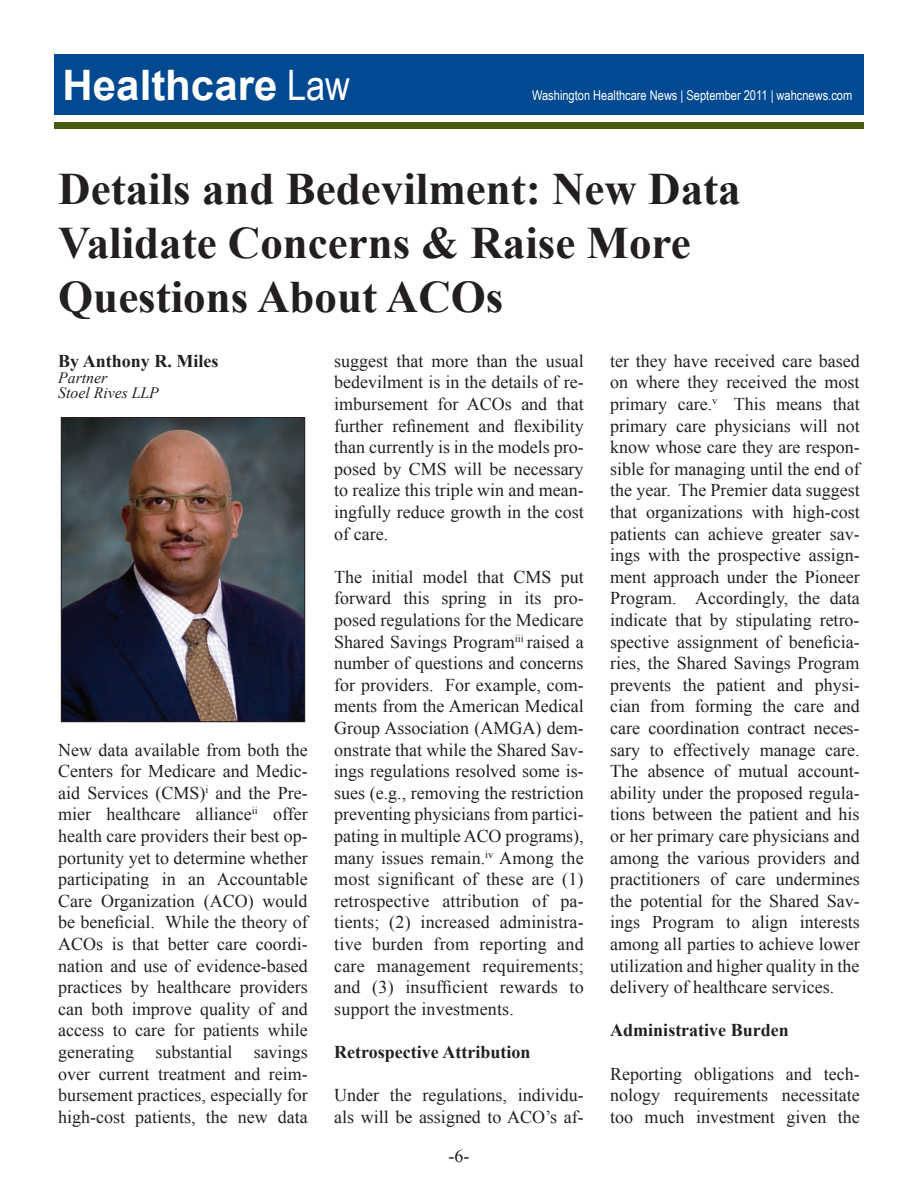
<style>
.page{position:relative;width:918px;height:1188px;background:#fff}
.page>*{position:absolute;margin:0;border:0;box-sizing:border-box;transform-origin:0 0}
.t1{font:700 45px/54px "Times New Roman";color:#231f20}
.t2{font:700 42px "Arial";color:#fff}
.t3{font:18px/21.6px "Times New Roman";color:#231f20;text-align:justify}
.t4{font:700 18px "Times New Roman";color:#231f20}
.t5{font:italic 15.75px/15.8px "Times New Roman";color:#231f20}
.t6{font:13.5px "Arial Narrow";color:#fff}
.s1{font-family:"Arial Narrow";font-weight:400}
</style>
<div class="page">
<div style="left:54px;top:54px;width:810px;height:61px;background:#014990"></div>
<div style="left:54px;top:122px;width:810px;height:7px;background:#485b12"></div>
<img style="left:63px;top:419px;width:240px;height:301px">
<div style="left:61px;top:417px;width:244px;height:305px;border:1px solid #231f20"></div>
<h2 class="t2" style="left:63px;top:57px;width:289px">Healthcare <span class="s1">Law</span></h2>
<p class="t6" style="left:532px;top:85px;width:322px">Washington Healthcare News | September 2011 | wahcnews.com</p>
<h1 class="t1" style="left:58px;top:160px;width:684px">Details and Bedevilment: New Data<br>Validate Concerns &amp; Raise More<br>Questions About ACOs</h1>
<p class="t4" style="left:58px;top:348px;width:162px">By Anthony R. Miles</p>
<p class="t5" style="left:58px;top:369px;width:102px">Partner<br>Stoel Rives LLP</p>
<p class="t3" style="left:610px;top:350px;width:251px">ter they have received care based on where they received the most primary care.<sup>v</sup> This means that primary care physicians will not know whose care they are respon&shy;sible for managing until the end of the year. The Premier data suggest that organizations with high-cost patients can achieve greater sav&shy;ings with the prospective assign&shy;ment approach under the Pioneer Program. Accordingly, the data indicate that by stipulating retro&shy;spective assignment of beneficia&shy;ries, the Shared Savings Program prevents the patient and physi&shy;cian from forming the care and care coordination contract neces&shy;sary to effectively manage care.<br>The absence of mutual account&shy;ability under the proposed regula&shy;tions between the patient and his or her primary care physicians and among the various providers and practitioners of care undermines the potential for the Shared Sav&shy;ings Program to align interests among all parties to achieve lower utilization and higher quality in the delivery of healthcare services.</p>
<p class="t4" style="left:610px;top:1018px;width:180px">Administrative Burden</p>
<p class="t3" style="left:610px;top:1062px;width:251px">Reporting obligations and tech&shy;nology requirements necessitate too much investment given the</p>
<p class="t3" style="left:334px;top:350px;width:251px">suggest that more than the usual bedevilment is in the details of re&shy;imbursement for ACOs and that further refinement and flexibility than currently is in the models pro&shy;posed by CMS will be necessary to realize this triple win and mean&shy;ingfully reduce growth in the cost of care.</p>
<p class="t3" style="left:334px;top:566px;width:251px">The initial model that CMS put forward this spring in its pro&shy;posed regulations for the Medicare Shared Savings Program<sup>iii</sup> raised a number of questions and concerns for providers. For example, com&shy;ments from the American Medical Group Association (AMGA) dem&shy;onstrate that while the Shared Sav&shy;ings regulations resolved some is&shy;sues (e.g., removing the restriction preventing physicians from partici&shy;pating in multiple ACO programs), many issues remain.<sup>iv</sup> Among the most significant of these are (1) retrospective attribution of pa&shy;tients; (2) increased administra&shy;tive burden from reporting and care management requirements; and (3) insufficient rewards to support the investments.</p>
<p class="t4" style="left:334px;top:1040px;width:198px">Retrospective Attribution</p>
<p class="t3" style="left:334px;top:1084px;width:251px">Under the regulations, individu&shy;als will be assigned to ACO’s af-</p>
<p class="t3" style="left:58px;top:738px;width:251px">New data available from both the Centers for Medicare and Medic&shy;aid Services (CMS)<sup>i</sup> and the Pre&shy;mier healthcare alliance<sup>ii</sup> offer health care providers their best op&shy;portunity yet to determine whether participating in an Accountable Care Organization (ACO) would be beneficial. While the theory of ACOs is that better care coordi&shy;nation and use of evidence-based practices by healthcare providers can both improve quality of and access to care for patients while generating substantial savings over current treatment and reim&shy;bursement practices, especially for high-cost patients, the new data</p>
<p class="t3" style="left:449px;top:1145px;width:22px">-6-</p>
</div>
